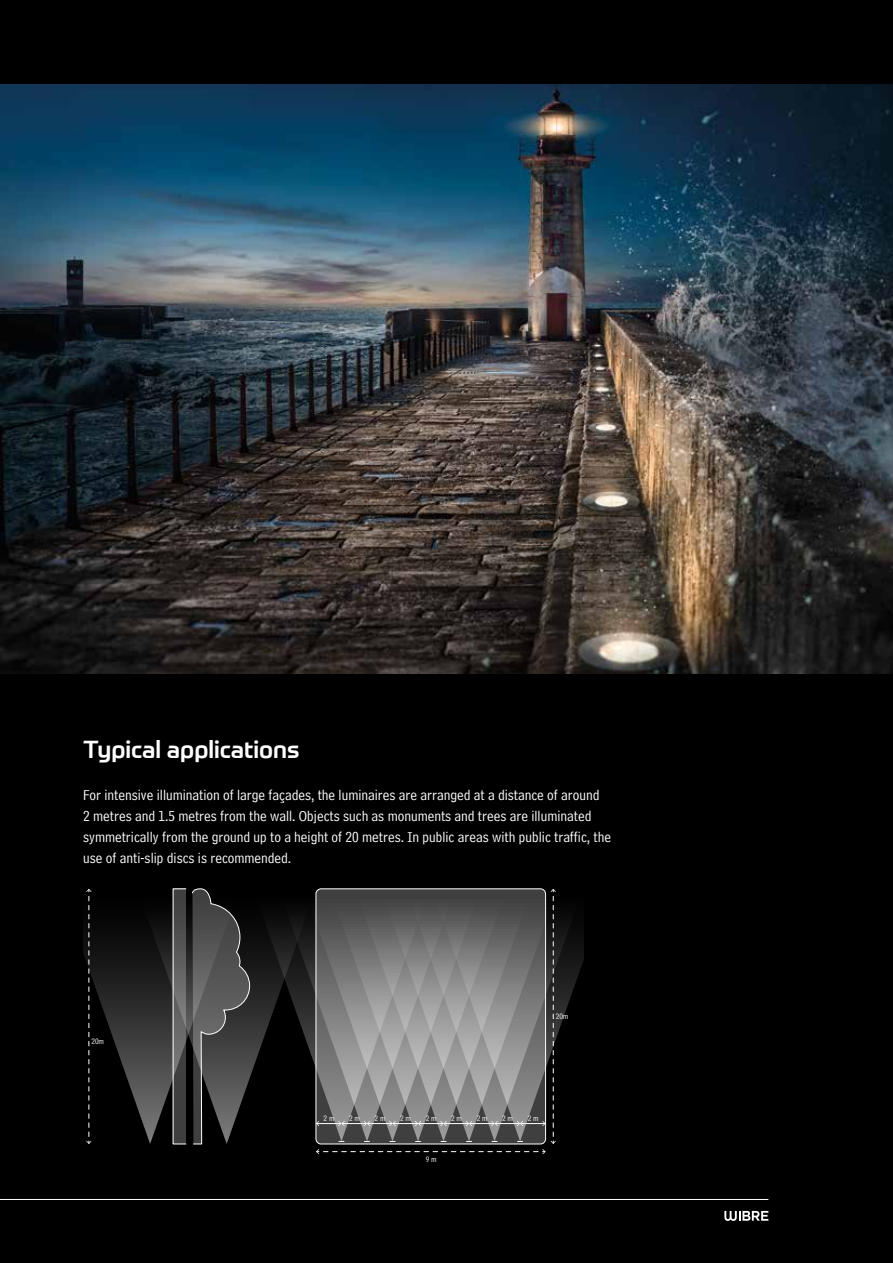
<style>
.page{position:relative;width:893px;height:1263px;background:#000}
.page>*{position:absolute;margin:0;border:0;box-sizing:border-box;transform-origin:0 0}
.t1{font:500 24px "Prometo";color:#fff}
.t2{font:15px/21px "Bell Centennial Std Address";color:#fff}
.t3{font:8.1px "Bell Centennial Std Address";color:#fff}
</style>
<div class="page">
<img style="left:1px;top:84px;width:892px;height:590px">
<img style="left:0;top:84px;width:1px;height:1074px">
<svg style="left:724px;top:1211px;width:44px;height:10px"></svg>
<hr style="left:0;top:1199px;width:768px;height:1px;background:#fff">
<svg style="left:83px;top:888px;width:121px;height:256px"></svg>
<svg style="left:137px;top:889px;width:115px;height:255px"></svg>
<svg style="left:252px;top:916px;width:26px;height:155px"></svg>
<svg style="left:278px;top:911px;width:25px;height:120px"></svg>
<svg style="left:303px;top:892px;width:13px;height:249px"></svg>
<svg style="left:316px;top:888px;width:268px;height:266px;background:#6a6a6a"></svg>
<svg style="left:175px;top:890px;width:9px;height:252px;background:#545454"></svg>
<h1 class="t1" style="left:83px;top:734px;width:218px">Typical applications</h1>
<p class="t2" style="left:83px;top:784px;width:529px">For intensive illumination of large façades, the luminaires are arranged at a distance of around<br>2 metres and 1.5 metres from the wall. Objects such as monuments and trees are illuminated symmetrically from the ground up to a height of 20 metres. In public areas with public traffic, the use of anti-slip discs is recommended.</p>
<p class="t3" style="left:91px;top:1037px;width:14px">20m</p>
<p class="t3" style="left:556px;top:1011px;width:14px">20m</p>
<p class="t3" style="left:324px;top:1114px;width:12px">2 m</p>
<p class="t3" style="left:349px;top:1114px;width:12px">2 m</p>
<p class="t3" style="left:375px;top:1114px;width:12px">2 m</p>
<p class="t3" style="left:400px;top:1114px;width:12px">2 m</p>
<p class="t3" style="left:426px;top:1114px;width:12px">2 m</p>
<p class="t3" style="left:451px;top:1114px;width:12px">2 m</p>
<p class="t3" style="left:477px;top:1114px;width:12px">2 m</p>
<p class="t3" style="left:502px;top:1114px;width:12px">2 m</p>
<p class="t3" style="left:528px;top:1114px;width:12px">2 m</p>
<p class="t3" style="left:426px;top:1154px;width:12px">9 m</p>
</div>
